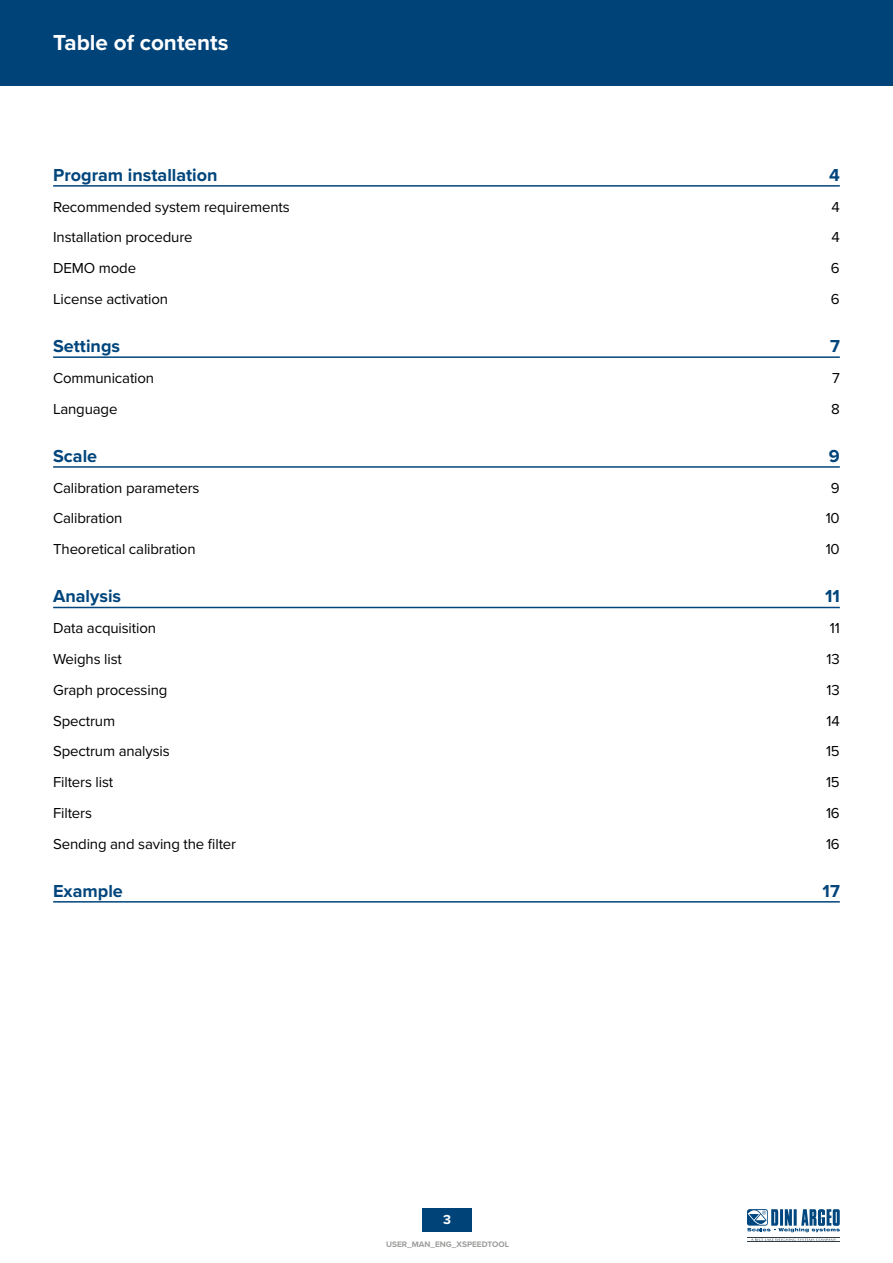
<style>
.page{position:relative;width:893px;height:1263px;background:#fff}
.page>*{position:absolute;margin:0;border:0;box-sizing:border-box;transform-origin:0 0}
.t1{font:700 22.5px "Proxima Nova";color:#fff}
.t2{font:700 18px "Proxima Nova";color:#00457c}
.t3{font:15px "Proxima Nova";letter-spacing:-.01em;color:#000}
.t4{font:700 13.5px "Proxima Nova";color:#fff}
.t5{font:700 8.25px "Proxima Nova";color:#9d9d9c}
</style>
<div class="page">
<div style="left:422px;top:1208px;width:49px;height:24px;background:#004379"></div>
<svg style="left:747px;top:1209px;width:93px;height:23px"></svg>
<svg style="left:751px;top:1238px;width:85px;height:3px"></svg>
<hr style="left:747px;top:1237px;width:93px;height:1px;background:#323f49">
<hr style="left:747px;top:1242px;width:93px;height:1px;background:#323f49">
<div style="left:0;top:0;width:893px;height:85px;background:#004379"></div>
<hr style="left:53px;top:185px;width:787px;height:2px;background:#00457c">
<hr style="left:53px;top:356px;width:787px;height:2px;background:#00457c">
<hr style="left:53px;top:466px;width:787px;height:2px;background:#00457c">
<hr style="left:53px;top:607px;width:787px;height:1px;background:#00457c">
<hr style="left:53px;top:901px;width:787px;height:1px;background:#00457c">
<h1 class="t1" style="left:53px;top:26px;width:177px">Table of contents</h1>
<p class="t2" style="left:53px;top:161px;width:166px">Program installation</p>
<p class="t2" style="left:829px;top:161px;width:12px">4</p>
<p class="t3" style="left:53px;top:195px;width:238px">Recommended system requirements</p>
<p class="t3" style="left:831px;top:195px;width:10px">4</p>
<p class="t3" style="left:53px;top:226px;width:141px">Installation procedure</p>
<p class="t3" style="left:831px;top:226px;width:10px">4</p>
<p class="t3" style="left:53px;top:257px;width:85px">DEMO mode</p>
<p class="t3" style="left:831px;top:257px;width:10px">6</p>
<p class="t3" style="left:53px;top:288px;width:116px">License activation</p>
<p class="t3" style="left:831px;top:288px;width:10px">6</p>
<p class="t2" style="left:53px;top:333px;width:69px">Settings</p>
<p class="t2" style="left:830px;top:333px;width:11px">7</p>
<p class="t3" style="left:53px;top:367px;width:103px">Communication</p>
<p class="t3" style="left:832px;top:367px;width:9px">7</p>
<p class="t3" style="left:53px;top:397px;width:66px">Language</p>
<p class="t3" style="left:831px;top:397px;width:10px">8</p>
<p class="t2" style="left:53px;top:442px;width:46px">Scale</p>
<p class="t2" style="left:829px;top:442px;width:12px">9</p>
<p class="t3" style="left:53px;top:476px;width:148px">Calibration parameters</p>
<p class="t3" style="left:831px;top:476px;width:10px">9</p>
<p class="t3" style="left:53px;top:507px;width:71px">Calibration</p>
<p class="t3" style="left:826px;top:507px;width:16px">10</p>
<p class="t3" style="left:53px;top:538px;width:144px">Theoretical calibration</p>
<p class="t3" style="left:826px;top:538px;width:16px">10</p>
<p class="t2" style="left:53px;top:583px;width:70px">Analysis</p>
<p class="t2" style="left:825px;top:583px;width:16px">11</p>
<p class="t3" style="left:53px;top:617px;width:104px">Data acquisition</p>
<p class="t3" style="left:830px;top:617px;width:12px">11</p>
<p class="t3" style="left:53px;top:648px;width:70px">Weighs list</p>
<p class="t3" style="left:826px;top:648px;width:15px">13</p>
<p class="t3" style="left:53px;top:678px;width:116px">Graph processing</p>
<p class="t3" style="left:826px;top:678px;width:15px">13</p>
<p class="t3" style="left:53px;top:709px;width:63px">Spectrum</p>
<p class="t3" style="left:826px;top:709px;width:15px">14</p>
<p class="t3" style="left:53px;top:740px;width:118px">Spectrum analysis</p>
<p class="t3" style="left:826px;top:740px;width:15px">15</p>
<p class="t3" style="left:53px;top:771px;width:62px">Filters list</p>
<p class="t3" style="left:826px;top:771px;width:15px">15</p>
<p class="t3" style="left:53px;top:801px;width:40px">Filters</p>
<p class="t3" style="left:826px;top:801px;width:15px">16</p>
<p class="t3" style="left:53px;top:832px;width:185px">Sending and saving the filter</p>
<p class="t3" style="left:826px;top:832px;width:15px">16</p>
<p class="t2" style="left:53px;top:877px;width:71px">Example</p>
<p class="t2" style="left:823px;top:877px;width:19px">17</p>
<p class="t4" style="left:443px;top:1209px;width:9px">3</p>
<p class="t5" style="left:386px;top:1238px;width:124px">USER_MAN_ENG_XSPEEDTOOL</p>
</div>
